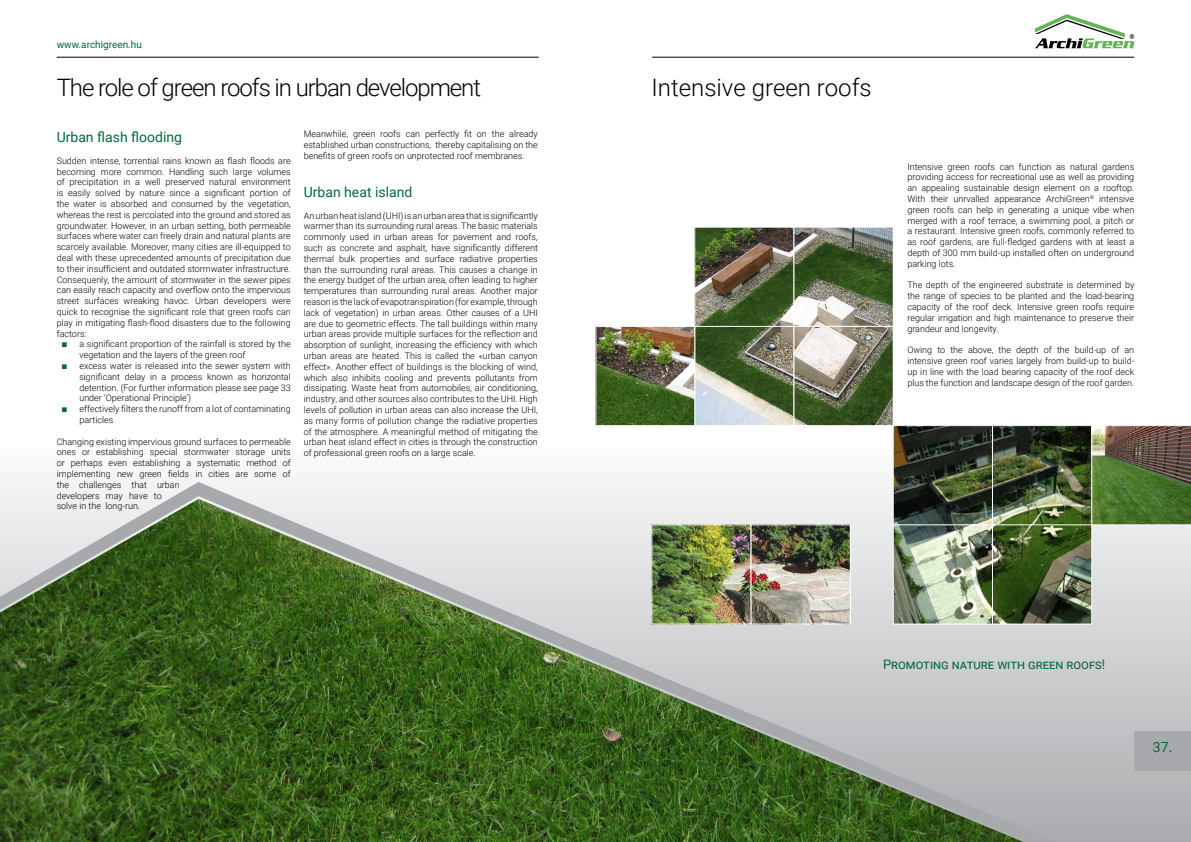
<style>
.page{position:relative;width:1191px;height:842px;background:#fff}
.page>*{position:absolute;margin:0;border:0;box-sizing:border-box;transform-origin:0 0}
.t1{font:300 24px "Roboto";letter-spacing:-.045em;color:#000}
.t2{font:300 24px "Roboto";color:#000}
.t3{font:14px "Roboto";color:#016939}
.t4{font:13px "Roboto";color:#016939}
.t5{font:10px "Roboto";color:#016939}
.t6{font:300 9px/10.8px "Roboto";color:#000;text-align:justify}
.s1{font-family:"Arial";font-weight:700;font-size:10px;color:#016939}
</style>
<div class="page">
<svg style="left:1035px;top:14px;width:99px;height:34px"></svg>
<hr style="left:57px;top:57px;width:482px;height:1px;background:#000">
<hr style="left:652px;top:57px;width:482px;height:1px;background:#000">
<svg style="left:0;top:480px;width:1191px;height:362px"></svg>
<svg style="left:0;top:482px;width:1056px;height:360px;fill:#f1f2f2"></svg>
<div style="left:1134px;top:731px;width:57px;height:40px;background:#a7a9ac"></div>
<img style="left:0;top:499px;width:1023px;height:343px">
<img style="left:696px;top:328px;width:96px;height:96px">
<div style="left:694px;top:326px;width:100px;height:100px;border:1px solid #fff"></div>
<img style="left:696px;top:229px;width:96px;height:96px">
<div style="left:694px;top:227px;width:100px;height:100px;border:1px solid #fff"></div>
<img style="left:597px;top:328px;width:96px;height:96px">
<div style="left:595px;top:326px;width:100px;height:100px;border:1px solid #fff"></div>
<img style="left:795px;top:229px;width:96px;height:96px">
<div style="left:793px;top:227px;width:100px;height:100px;border:1px solid #fff"></div>
<img style="left:895px;top:427px;width:96px;height:96px">
<div style="left:893px;top:425px;width:100px;height:100px;border:1px solid #fff"></div>
<img style="left:895px;top:526px;width:96px;height:96px">
<div style="left:893px;top:524px;width:100px;height:100px;border:1px solid #fff"></div>
<img style="left:994px;top:427px;width:96px;height:96px">
<div style="left:992px;top:425px;width:100px;height:100px;border:1px solid #fff"></div>
<img style="left:994px;top:526px;width:96px;height:96px">
<div style="left:992px;top:524px;width:100px;height:100px;border:1px solid #fff"></div>
<img style="left:1091px;top:425px;width:100px;height:100px">
<img style="left:795px;top:328px;width:96px;height:96px">
<div style="left:793px;top:326px;width:100px;height:100px;border:1px solid #fff"></div>
<img style="left:653px;top:526px;width:96px;height:96px">
<img style="left:752px;top:526px;width:96px;height:96px">
<div style="left:750px;top:524px;width:100px;height:100px;border:1px solid #fff"></div>
<p class="t5" style="left:57px;top:38px;width:87px">www.archigreen.hu</p>
<h1 class="t1" style="left:57px;top:71px;width:426px">The role of green roofs in urban development</h1>
<h2 class="t3" style="left:57px;top:127px;width:127px">Urban flash flooding</h2>
<p class="t6" style="left:57px;top:155px;width:236px">Sudden intense, torrential rains known as flash floods are becoming more common. Handling such large volumes of precipitation in a well preserved natural environment is easily solved by nature since a significant portion of the water is absorbed and consumed by the vegetation, whereas the rest is percolated into the ground and stored as groundwater. However, in an urban setting, both permeable surfaces where water can freely drain and natural plants are scarcely available. Moreover, many cities are ill-equipped to deal with these uprecedented amounts of precipitation due to their insufficient and outdated stormwater infrastructure.<br>Consequenly, the amount of stormwater in the sewer pipes can easily reach capacity and overflow onto the impervious street surfaces wreaking havoc. Urban developers were quick to recognise the significant role that green roofs can play in mitigating flash-flood disasters due to the following factors:</p>
<p class="t6" style="left:79px;top:338px;width:213px;text-indent:-18px"><span class="s1">■</span> a significant proportion of the rainfall is stored by the vegetation and the layers of the green roof</p>
<p class="t6" style="left:79px;top:360px;width:213px;text-indent:-18px"><span class="s1">■</span> excess water is released into the sewer system with significant delay in a process known as horizontal detention. (For further information please see page 33 under ‘Operational Principle’)</p>
<p class="t6" style="left:79px;top:403px;width:213px;text-indent:-18px"><span class="s1">■</span> effectively filters the runoff from a lot of contaminating particles</p>
<p class="t6" style="left:57px;top:436px;width:236px;text-align:left">Changing existing impervious ground surfaces to permeable ones or establishing special stormwater storage units or perhaps even establishing a systematic method of implementing new green fields in cities are some of the challenges that urban<br>developers may have to<br>solve in the long-run.</p>
<p class="t6" style="left:304px;top:128px;width:236px">Meanwhile, green roofs can perfectly fit on the already established urban constructions, thereby capitalising on the benefits of green roofs on unprotected roof membranes.</p>
<h2 class="t3" style="left:304px;top:182px;width:110px">Urban heat island</h2>
<p class="t6" style="left:304px;top:210px;width:236px">An urban heat island (UHI) is an urban area that is significantly warmer than its surrounding rural areas. The basic materials commonly used in urban areas for pavement and roofs, such as concrete and asphalt, have significantly different thermal bulk properties and surface radiative properties than the surrounding rural areas. This causes a change in the energy budget of the urban area, often leading to higher temperatures than surrounding rural areas. Another major reason is the lack of evapotranspiration (for example, through lack of vegetation) in urban areas. Other causes of a UHI are due to geometric effects. The tall buildings within many urban areas provide multiple surfaces for the reflection and absorption of sunlight, increasing the efficiency with which urban areas are heated. This is called the «urban canyon effect». Another effect of buildings is the blocking of wind, which also inhibits cooling and prevents pollutants from dissipating. Waste heat from automobiles, air conditioning, industry, and other sources also contributes to the UHI. High levels of pollution in urban areas can also increase the UHI, as many forms of pollution change the radiative properties of the atmosphere. A meaningful method of mitigating the urban heat island effect in cities is through the construction of professional green roofs on a large scale.</p>
<h1 class="t2" style="left:651px;top:71px;width:222px">Intensive green roofs</h1>
<p class="t6" style="left:907px;top:161px;width:228px">Intensive green roofs can function as natural gardens providing access for recreational use as well as providing an appealing sustainable design element on a rooftop.<br>With their unrvalled appearance ArchiGreen<sup>®</sup> intensive green roofs can help in generating a unique vibe when merged with a roof terrace, a swimming pool, a pitch or a restaurant. Intensive green roofs, commonly referred to as roof gardens, are full-fledged gardens with at least a depth of 300 mm build-up installed often on underground parking lots.</p>
<p class="t6" style="left:907px;top:279px;width:228px">The depth of the engineered substrate is determined by the range of species to be planted and the load-bearing capacity of the roof deck. Intensive green roofs require regular irrigation and high maintenance to preserve their grandeur and longevity.</p>
<p class="t6" style="left:907px;top:344px;width:228px">Owing to the above, the depth of the build-up of an intensive green roof varies largely from build-up to build&shy;up in line with the load bearing capacity of the roof deck plus the function and landscape design of the roof garden.</p>
<h3 class="t4" style="left:883px;top:655px;width:224px">Promoting nature with green roofs!</h3>
<h2 class="t3" style="left:1153px;top:737px;width:21px">37.</h2>
</div>
